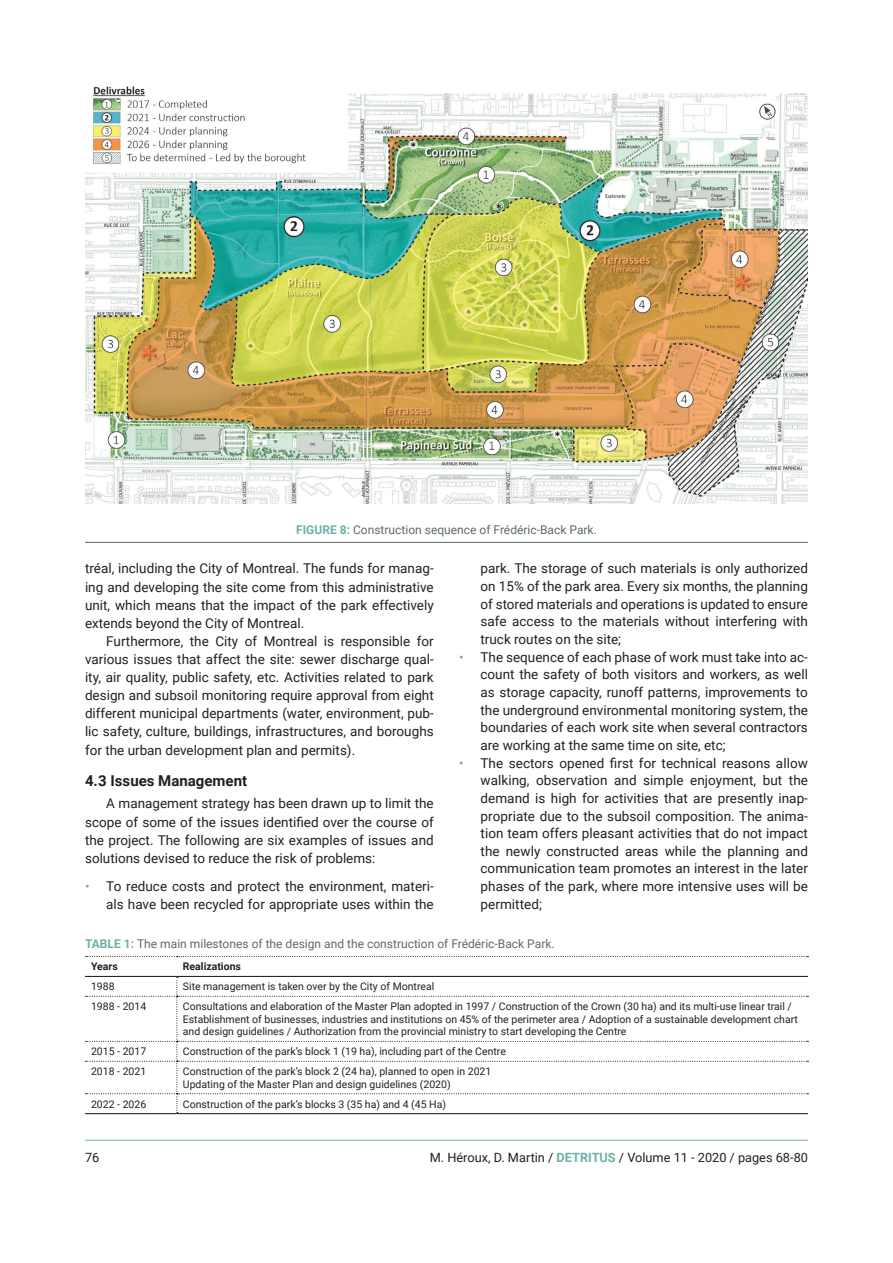
<style>
.page{position:relative;width:893px;height:1263px;background:#fff}
.page>*{position:absolute;margin:0;border:0;box-sizing:border-box;transform-origin:0 0}
.t1{font:700 15px "Roboto";color:#231f20}
.t2{font:13.5px/17.7px "Roboto";color:#231f20;text-align:justify}
.t3{font:12.75px "Roboto";color:#231f20}
.t4{font:12px "Roboto";color:#5f686b}
.t5{font:10.5px/12.6px "Roboto";color:#231f20}
.t6{font:700 10.5px "Roboto";color:#231f20}
.s1{font-weight:700;color:#6cb1a7}
.s2{color:#6cb1a7}
</style>
<div class="page">
<hr style="left:85px;top:1140px;width:723px;height:1px;background:#6cb1a7">
<svg style="left:86px;top:956px;width:722px;height:1px"></svg>
<svg style="left:86px;top:977px;width:722px;height:136px"></svg>
<hr style="left:85px;top:976px;width:92px;height:1px;background:#231f20">
<hr style="left:177px;top:976px;width:631px;height:1px;background:#231f20">
<hr style="left:85px;top:1113px;width:92px;height:1px;background:#231f20">
<hr style="left:177px;top:1113px;width:631px;height:1px;background:#231f20">
<img style="left:85px;top:86px;width:723px;height:418px">
<hr style="left:85px;top:542px;width:723px;height:1px;background:#5f686b">
<p class="t4" style="left:296px;top:521px;width:302px"><span class="s1">FIGURE 8:</span> Construction sequence of Frédéric-Back Park.</p>
<p class="t2" style="left:85px;top:559px;width:350px;line-height:18.1px">tréal, including the City of Montreal. The funds for manag&shy;ing and developing the site come from this administrative unit, which means that the impact of the park effectively extends beyond the City of Montreal.</p>
<p class="t2" style="left:85px;top:631px;width:350px;line-height:18.1px;text-indent:21px">Furthermore, the City of Montreal is responsible for various issues that affect the site: sewer discharge qual&shy;ity, air quality, public safety, etc. Activities related to park design and subsoil monitoring require approval from eight different municipal departments (water, environment, pub&shy;lic safety, culture, buildings, infrastructures, and boroughs for the urban development plan and permits).</p>
<p class="t1" style="left:85px;top:770px;width:164px">4.3 Issues Management</p>
<p class="t2" style="left:85px;top:794px;width:350px;line-height:18.1px;text-indent:21px">A management strategy has been drawn up to limit the scope of some of the issues identified over the course of the project. The following are six examples of issues and solutions devised to reduce the risk of problems:</p>
<p class="t2" style="left:85px;top:876px;width:350px;line-height:18.1px;text-align:right"><span class="s2">•</span> To reduce costs and protect the environment, materi&shy;als have been recycled for appropriate uses within the</p>
<p class="t2" style="left:480px;top:559px;width:329px">park. The storage of such materials is only authorized on 15% of the park area. Every six months, the planning of stored materials and operations is updated to ensure safe access to the materials without interfering with truck routes on the site;</p>
<p class="t2" style="left:480px;top:647px;width:329px;text-indent:-21px"><span class="s2">•</span> The sequence of each phase of work must take into ac&shy;count the safety of both visitors and workers, as well as storage capacity, runoff patterns, improvements to the underground environmental monitoring system, the boundaries of each work site when several contractors are working at the same time on site, etc;</p>
<p class="t2" style="left:480px;top:753px;width:329px;text-indent:-21px"><span class="s2">•</span> The sectors opened first for technical reasons allow walking, observation and simple enjoyment, but the demand is high for activities that are presently inap&shy;propriate due to the subsoil composition. The anima&shy;tion team offers pleasant activities that do not impact the newly constructed areas while the planning and communication team promotes an interest in the later phases of the park, where more intensive uses will be permitted;</p>
<p class="t4" style="left:85px;top:935px;width:471px"><span class="s1">TABLE 1:</span> The main milestones of the design and the construction of Frédéric-Back Park.</p>
<p class="t6" style="left:91px;top:959px;width:28px">Years</p>
<p class="t6" style="left:183px;top:959px;width:60px">Realizations</p>
<p class="t5" style="left:91px;top:980px;width:25px">1988</p>
<p class="t5" style="left:183px;top:980px;width:253px">Site management is taken over by the City of Montreal</p>
<p class="t5" style="left:91px;top:1000px;width:57px">1988 - 2014</p>
<p class="t5" style="left:183px;top:1000px;width:617px">Consultations and elaboration of the Master Plan adopted in 1997 / Construction of the Crown (30 ha) and its multi-use linear trail /<br>Establishment of businesses, industries and institutions on 45% of the perimeter area / Adoption of a sustainable development chart and design guidelines / Authorization from the provincial ministry to start developing the Centre</p>
<p class="t5" style="left:91px;top:1045px;width:57px">2015 - 2017</p>
<p class="t5" style="left:183px;top:1045px;width:325px">Construction of the park’s block 1 (19 ha), including part of the Centre</p>
<p class="t5" style="left:91px;top:1065px;width:57px">2018 - 2021</p>
<p class="t5" style="left:183px;top:1065px;width:310px">Construction of the park’s block 2 (24 ha), planned to open in 2021<br>Updating of the Master Plan and design guidelines (2020)</p>
<p class="t5" style="left:91px;top:1097px;width:57px">2022 - 2026</p>
<p class="t5" style="left:183px;top:1097px;width:265px">Construction of the park’s blocks 3 (35 ha) and 4 (45 Ha)</p>
<p class="t3" style="left:85px;top:1148px;width:16px">76</p>
<p class="t3" style="left:430px;top:1148px;width:380px">M. Héroux, D. Martin / <span class="s1">DETRITUS</span> / Volume 11 - 2020 / pages 68-80</p>
</div>
